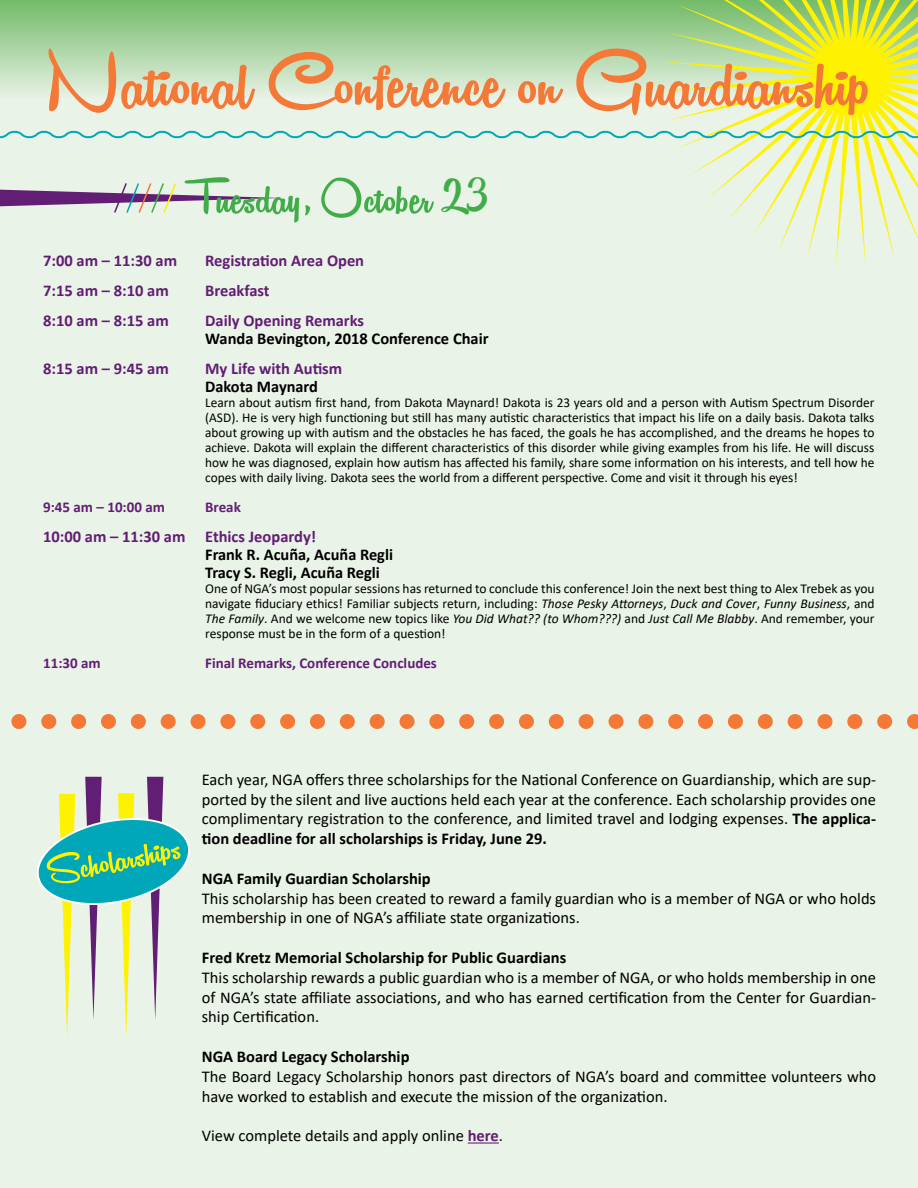
<style>
.page{position:relative;width:918px;height:1188px;background:#fff}
.page>*{position:absolute;margin:0;border:0;box-sizing:border-box;transform-origin:0 0}
.t1{font:88.5px "Remachine Script Personal Use";color:#f47836}
.t2{font:55.2px "Remachine Script Personal Use";color:#41ad49}
.t3{font:43.2px "Remachine Script Personal Use";color:#fff200}
.t4{font:16.5px/19.8px "Calibri";color:#000;text-align:justify}
.t5{font:700 16.5px/18px "Calibri";color:#000}
.t6{font:700 16.5px "Calibri";color:#621d74}
.t7{font:700 15px "Calibri";color:#621d74}
.t8{font:13.5px/15px "Calibri";color:#000;text-align:justify}
.s1{font-family:"Beyond The Mountains";font-size:39.3px}
.s2{font-style:italic}
.s3{font-weight:700}
.s4{font-weight:700;color:#621d74}
</style>
<div class="page">
<div style="left:0;top:5px;width:918px;height:1183px;background:#eaf3e7"></div>
<svg style="left:0;top:183px;width:282px;height:30px"></svg>
<div style="left:0;top:0;width:918px;height:98px;background:linear-gradient(to bottom,#73ba68,#e6f1e3)"></div>
<svg style="left:662px;top:0;width:256px;height:264px"></svg>
<svg style="left:0;top:128px;width:918px;height:13px"></svg>
<svg style="left:19px;top:714px;width:899px;height:15px"></svg>
<svg style="left:37px;top:777px;width:153px;height:260px"></svg>
<hr style="left:468px;top:1142px;width:31px;height:2px;background:#621d74">
<h1 class="t1" style="left:48px;top:31px;width:823px">National Conference on Guardianship</h1>
<h2 class="t2" style="left:184px;top:166px;width:307px">Tuesday, October <span class="s1">23</span></h2>
<p class="t6" style="left:43px;top:249px;width:135px">7:00 am – 11:30 am</p>
<p class="t6" style="left:205px;top:249px;width:160px">Registration Area Open</p>
<p class="t6" style="left:43px;top:279px;width:127px">7:15 am – 8:10 am</p>
<p class="t6" style="left:205px;top:279px;width:66px">Breakfast</p>
<p class="t6" style="left:43px;top:309px;width:127px">8:10 am – 8:15 am</p>
<p class="t6" style="left:205px;top:309px;width:160px">Daily Opening Remarks</p>
<p class="t5" style="left:205px;top:329px;width:285px">Wanda Bevington, 2018 Conference Chair</p>
<p class="t6" style="left:43px;top:357px;width:127px">8:15 am – 9:45 am</p>
<p class="t6" style="left:205px;top:357px;width:139px">My Life with Autism</p>
<p class="t5" style="left:205px;top:377px;width:114px">Dakota Maynard</p>
<p class="t8" style="left:205px;top:395px;width:671px">Learn about autism first hand, from Dakota Maynard! Dakota is 23 years old and a person with Autism Spectrum Disorder (ASD). He is very high functioning but still has many autistic characteristics that impact his life on a daily basis. Dakota talks about growing up with autism and the obstacles he has faced, the goals he has accomplished, and the dreams he hopes to achieve. Dakota will explain the different characteristics of this disorder while giving examples from his life. He will discuss how he was diagnosed, explain how autism has affected his family, share some information on his interests, and tell how he copes with daily living. Dakota sees the world from a different perspective. Come and visit it through his eyes!</p>
<p class="t7" style="left:43px;top:496px;width:123px">9:45 am – 10:00 am</p>
<p class="t7" style="left:205px;top:496px;width:37px">Break</p>
<p class="t6" style="left:43px;top:525px;width:275px">10:00 am – 11:30 am Ethics Jeopardy!</p>
<p class="t5" style="left:205px;top:545px;width:189px">Frank R. Acuña, Acuña Regli<br>Tracy S. Regli, Acuña Regli</p>
<p class="t8" style="left:205px;top:581px;width:671px">One of NGA’s most popular sessions has returned to conclude this conference! Join the next best thing to Alex Trebek as you navigate fiduciary ethics! Familiar subjects return, including: <span class="s2">Those Pesky Attorneys</span>, <span class="s2">Duck and Cover</span>, <span class="s2">Funny Business</span>, and <span class="s2">The Family</span>. And we welcome new topics like <span class="s2">You Did What?? (to Whom???)</span> and <span class="s2">Just Call Me Blabby</span>. And remember, your response must be in the form of a question!</p>
<p class="t7" style="left:43px;top:652px;width:59px">11:30 am</p>
<p class="t7" style="left:205px;top:652px;width:233px">Final Remarks, Conference Concludes</p>
<h3 class="t3" style="left:42px;top:849px;width:137px;rotate:-12deg">Scholarships</h3>
<p class="t4" style="left:202px;top:769px;width:676px">Each year, NGA offers three scholarships for the National Conference on Guardianship, which are sup&shy;ported by the silent and live auctions held each year at the conference. Each scholarship provides one complimentary registration to the conference, and limited travel and lodging expenses. <span class="s3">The applica&shy;tion deadline for all scholarships is Friday, June 29.</span></p>
<p class="t5" style="left:202px;top:869px;width:230px">NGA Family Guardian Scholarship</p>
<p class="t4" style="left:202px;top:888px;width:676px">This scholarship has been created to reward a family guardian who is a member of NGA or who holds membership in one of NGA’s affiliate state organizations.</p>
<p class="t5" style="left:202px;top:948px;width:366px">Fred Kretz Memorial Scholarship for Public Guardians</p>
<p class="t4" style="left:202px;top:967px;width:676px">This scholarship rewards a public guardian who is a member of NGA, or who holds membership in one of NGA’s state affiliate associations, and who has earned certification from the Center for Guardian&shy;ship Certification.</p>
<p class="t5" style="left:202px;top:1047px;width:209px">NGA Board Legacy Scholarship</p>
<p class="t4" style="left:202px;top:1066px;width:676px">The Board Legacy Scholarship honors past directors of NGA’s board and committee volunteers who have worked to establish and execute the mission of the organization.</p>
<p class="t4" style="left:202px;top:1125px;width:303px">View complete details and apply online <span class="s4">here</span>.</p>
</div>
